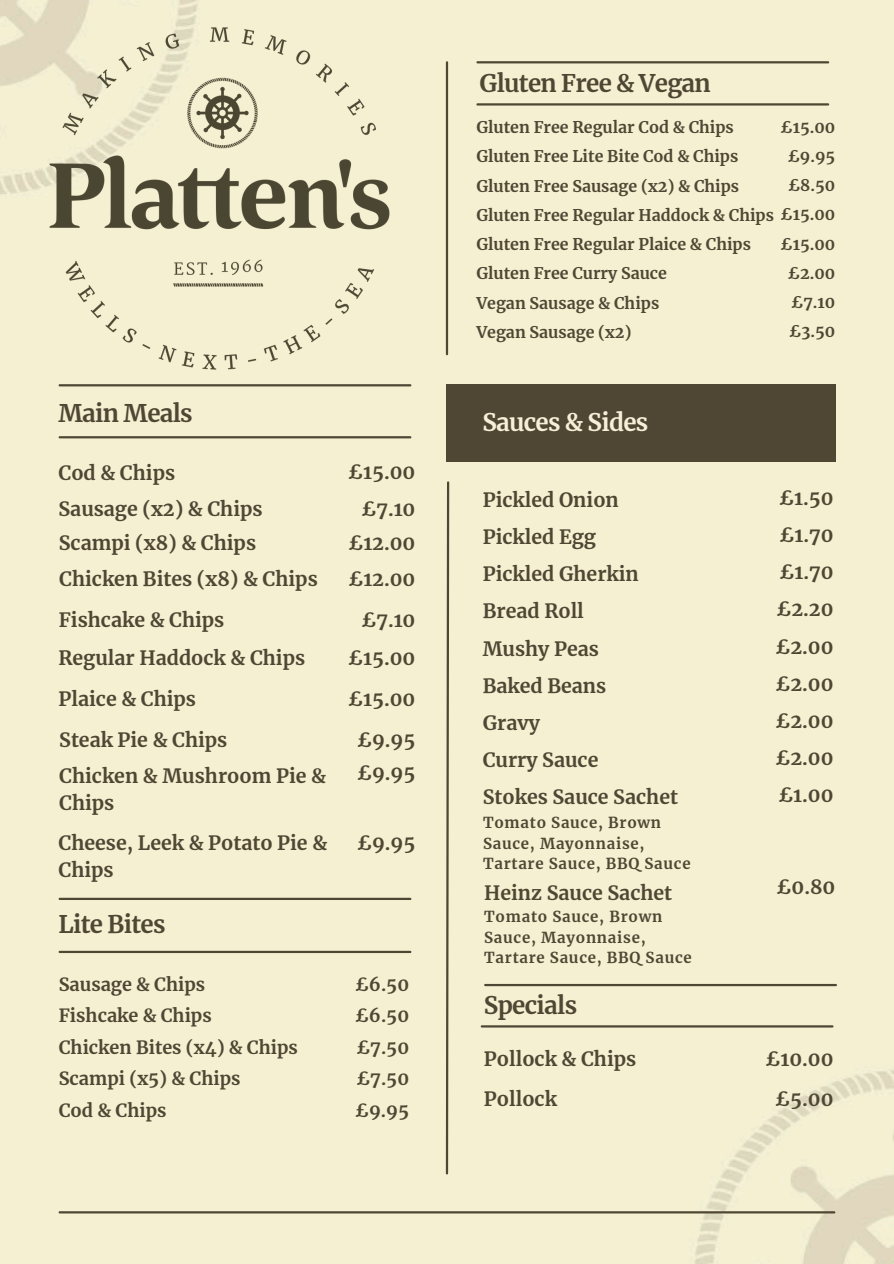
<style>
.page{position:relative;width:894px;height:1264px;background:#fff}
.page>*{position:absolute;margin:0;border:0;box-sizing:border-box;transform-origin:0 0}
.t1{font:700 24px "Merriweather";letter-spacing:-.03em;color:#4f4734}
.t2{font:700 24px "Merriweather";letter-spacing:-.03em;color:#f6f0d8}
.t3{font:700 19.5px/37.2px "Merriweather";color:#4f4734}
.t4{font:700 18px/31.5px "Merriweather";color:#4f4734}
.t5{font:700 15.9px "Merriweather";color:#4f4734}
.t6{font:700 15px/20.2px "Merriweather";letter-spacing:.05em;color:#4f4734}
</style>
<div class="page">
<div style="left:0;top:0;width:893px;height:1263px;background:#f5f0d2"></div>
<hr style="left:60px;top:384px;width:350px;height:2px;background:#4f4734">
<hr style="left:60px;top:897px;width:350px;height:3px;background:#4f4734">
<hr style="left:60px;top:1211px;width:774px;height:2px;background:#4f4734">
<hr style="left:60px;top:436px;width:350px;height:2px;background:#4f4734">
<hr style="left:60px;top:950px;width:350px;height:3px;background:#4f4734">
<hr style="left:445px;top:62px;width:3px;height:292px;background:#4f4734">
<svg style="left:444px;top:480px;width:6px;height:695px"></svg>
<div style="left:445px;top:384px;width:390px;height:78px;background:#4f4734"></div>
<img style="left:44px;top:23px;width:350px;height:350px">
<hr style="left:477px;top:61px;width:350px;height:2px;background:#4f4734">
<hr style="left:477px;top:103px;width:350px;height:2px;background:#4f4734">
<hr style="left:485px;top:983px;width:350px;height:3px;background:#4f4734">
<hr style="left:481px;top:1025px;width:351px;height:2px;background:#4f4734">
<p class="t1" style="left:58px;top:398px;width:136px">Main Meals</p>
<h2 class="t3" style="left:58px;top:455px;width:118px">Cod &amp; Chips</h2>
<h1 class="t3" style="left:58px;top:490px;width:205px">Sausage (x2) &amp; Chips</h1>
<p class="t3" style="left:59px;top:524px;width:199px">Scampi (x8) &amp; Chips</p>
<p class="t3" style="left:59px;top:560px;width:260px">Chicken Bites (x8) &amp; Chips</p>
<h3 class="t3" style="left:59px;top:601px;width:167px">Fishcake &amp; Chips</h3>
<p class="t3" style="left:58px;top:639px;width:248px">Regular Haddock &amp; Chips</p>
<h1 class="t3" style="left:58px;top:680px;width:139px">Plaice &amp; Chips</h1>
<p class="t3" style="left:59px;top:721px;width:170px">Steak Pie &amp; Chips</p>
<p class="t3" style="left:59px;top:763px;width:268px;line-height:27px">Chicken &amp; Mushroom Pie &amp;<br>Chips</p>
<p class="t3" style="left:58px;top:829px;width:270px;line-height:27px">Cheese, Leek &amp; Potato Pie &amp;<br>Chips</p>
<h3 class="t1" style="left:58px;top:908px;width:108px">Lite Bites</h3>
<h2 class="t4" style="left:59px;top:968px;width:240px">Sausage &amp; Chips<br>Fishcake &amp; Chips<br>Chicken Bites (x4) &amp; Chips<br>Scampi (x5) &amp; Chips<br>Cod &amp; Chips</h2>
<p class="t3" style="left:348px;top:453px;width:69px">£15.00</p>
<p class="t3" style="left:361px;top:490px;width:55px">£7.10</p>
<p class="t3" style="left:348px;top:524px;width:69px">£12.00</p>
<p class="t3" style="left:348px;top:560px;width:69px">£12.00</p>
<p class="t3" style="left:361px;top:601px;width:55px">£7.10</p>
<p class="t3" style="left:348px;top:639px;width:69px">£15.00</p>
<p class="t3" style="left:348px;top:680px;width:69px">£15.00</p>
<p class="t3" style="left:357px;top:721px;width:60px">£9.95</p>
<p class="t3" style="left:357px;top:754px;width:60px">£9.95</p>
<p class="t3" style="left:357px;top:824px;width:60px">£9.95</p>
<h3 class="t4" style="left:355px;top:968px;width:56px;text-align:justify">£6.50 £6.50 £7.50 £7.50 £9.95</h3>
<h1 class="t1" style="left:479px;top:69px;width:233px">Gluten Free &amp; Vegan</h1>
<h3 class="t5" style="left:476px;top:117px;width:259px">Gluten Free Regular Cod &amp; Chips</h3>
<h2 class="t5" style="left:476px;top:147px;width:263px">Gluten Free Lite Bite Cod &amp; Chips</h2>
<h3 class="t5" style="left:476px;top:176px;width:264px">Gluten Free Sausage (x2) &amp; Chips</h3>
<h2 class="t5" style="left:476px;top:205px;width:360px">Gluten Free Regular Haddock &amp; Chips £15.00</h2>
<h3 class="t5" style="left:476px;top:234px;width:276px">Gluten Free Regular Plaice &amp; Chips</h3>
<h2 class="t5" style="left:476px;top:264px;width:192px">Gluten Free Curry Sauce</h2>
<h3 class="t5" style="left:476px;top:293px;width:184px">Vegan Sausage &amp; Chips</h3>
<h2 class="t5" style="left:476px;top:322px;width:157px">Vegan Sausage (x2)</h2>
<h2 class="t5" style="left:780px;top:117px;width:56px">£15.00</h2>
<h3 class="t5" style="left:787px;top:146px;width:49px">£9.95</h3>
<h2 class="t5" style="left:787px;top:175px;width:49px">£8.50</h2>
<h2 class="t5" style="left:780px;top:234px;width:56px">£15.00</h2>
<h3 class="t5" style="left:787px;top:263px;width:49px">£2.00</h3>
<h2 class="t5" style="left:791px;top:292px;width:46px">£7.10</h2>
<p class="t5" style="left:789px;top:322px;width:48px">£3.50</p>
<p class="t2" style="left:482px;top:407px;width:167px">Sauces &amp; Sides</p>
<h3 class="t3" style="left:482px;top:481px;width:197px">Pickled Onion<br>Pickled Egg<br>Pickled Gherkin<br>Bread Roll<br>Mushy Peas<br>Baked Beans<br>Gravy<br>Curry Sauce<br>Stokes Sauce Sachet</h3>
<h3 class="t6" style="left:483px;top:813px;width:209px">Tomato Sauce, Brown<br>Sauce, Mayonnaise,<br>Tartare Sauce, BBQ Sauce</h3>
<p class="t3" style="left:775px;top:479px;width:60px;text-align:justify">£1.50 £1.70 £1.70 £2.20 £2.00 £2.00 £2.00 £2.00 £1.00</p>
<p class="t3" style="left:484px;top:874px;width:189px">Heinz Sauce Sachet</p>
<h3 class="t3" style="left:776px;top:868px;width:60px">£0.80</h3>
<h3 class="t6" style="left:484px;top:906px;width:209px">Tomato Sauce, Brown<br>Sauce, Mayonnaise,<br>Tartare Sauce, BBQ Sauce</h3>
<p class="t1" style="left:483px;top:990px;width:95px">Specials</p>
<p class="t3" style="left:483px;top:1040px;width:154px">Pollock &amp; Chips</p>
<p class="t3" style="left:483px;top:1080px;width:75px">Pollock</p>
<h1 class="t3" style="left:765px;top:1040px;width:70px">£10.00</h1>
<p class="t3" style="left:775px;top:1080px;width:60px">£5.00</p>
</div>
